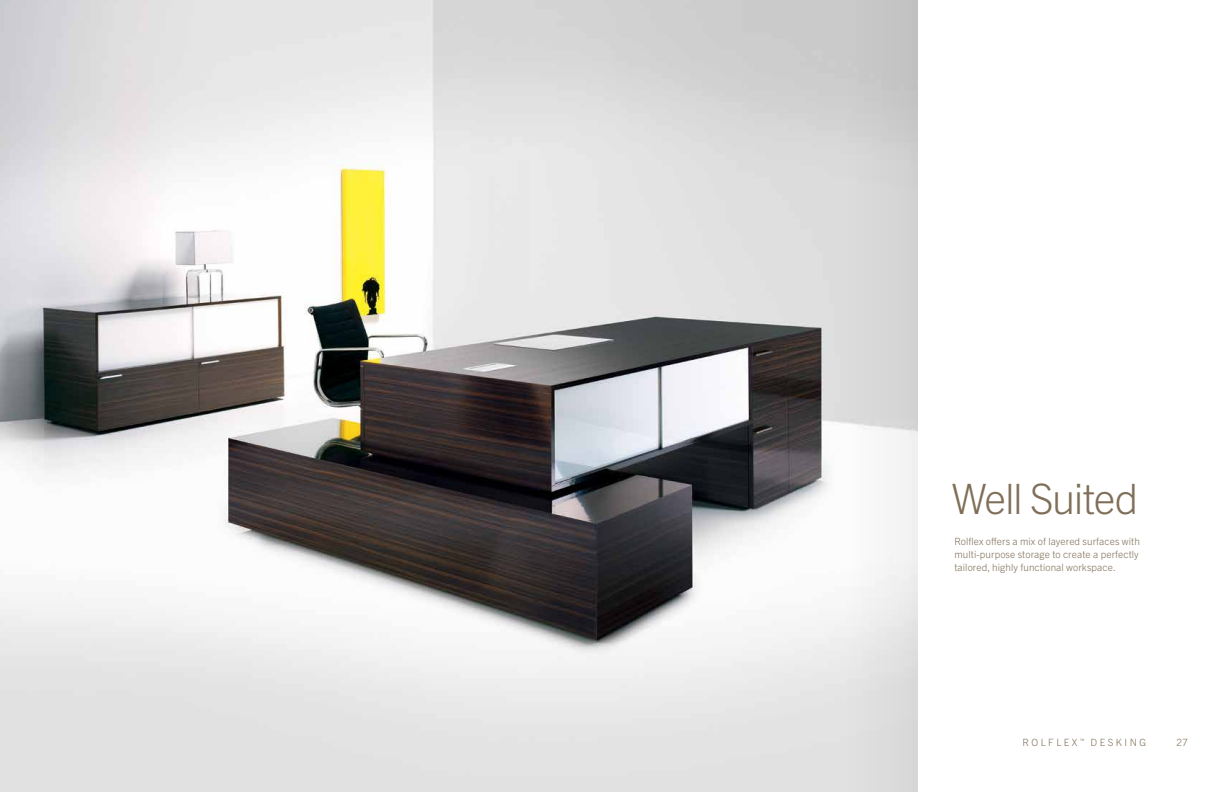
<style>
.page{position:relative;width:1224px;height:792px;background:#fff}
.page>*{position:absolute;margin:0;border:0;box-sizing:border-box;transform-origin:0 0}
.t1{font:300 42px "Trade Gothic Next LT Pro";letter-spacing:-.03em;color:#806f58}
.t2{font:300 10px/13px "Trade Gothic Next LT Pro";letter-spacing:.01em;color:#806f58;text-align:justify}
.t3{font:300 10px "Trade Gothic Next LT Pro";letter-spacing:.25em;color:#806f58}
</style>
<div class="page">
<img style="left:0;top:0;width:846px;height:792px">
<svg style="left:846px;top:0;width:72px;height:792px"></svg>
<h1 class="t1" style="left:952px;top:470px;width:188px">Well Suited</h1>
<p class="t2" style="left:954px;top:535px;width:187px">Rolflex offers a mix of layered surfaces with multi-purpose storage to create a perfectly tailored, highly functional workspace.</p>
<p class="t3" style="left:1023px;top:736px;width:125px">ROLFLEX <sup>™</sup> DESKING</p>
<p class="t2" style="left:1176px;top:736px;width:13px">27</p>
</div>
